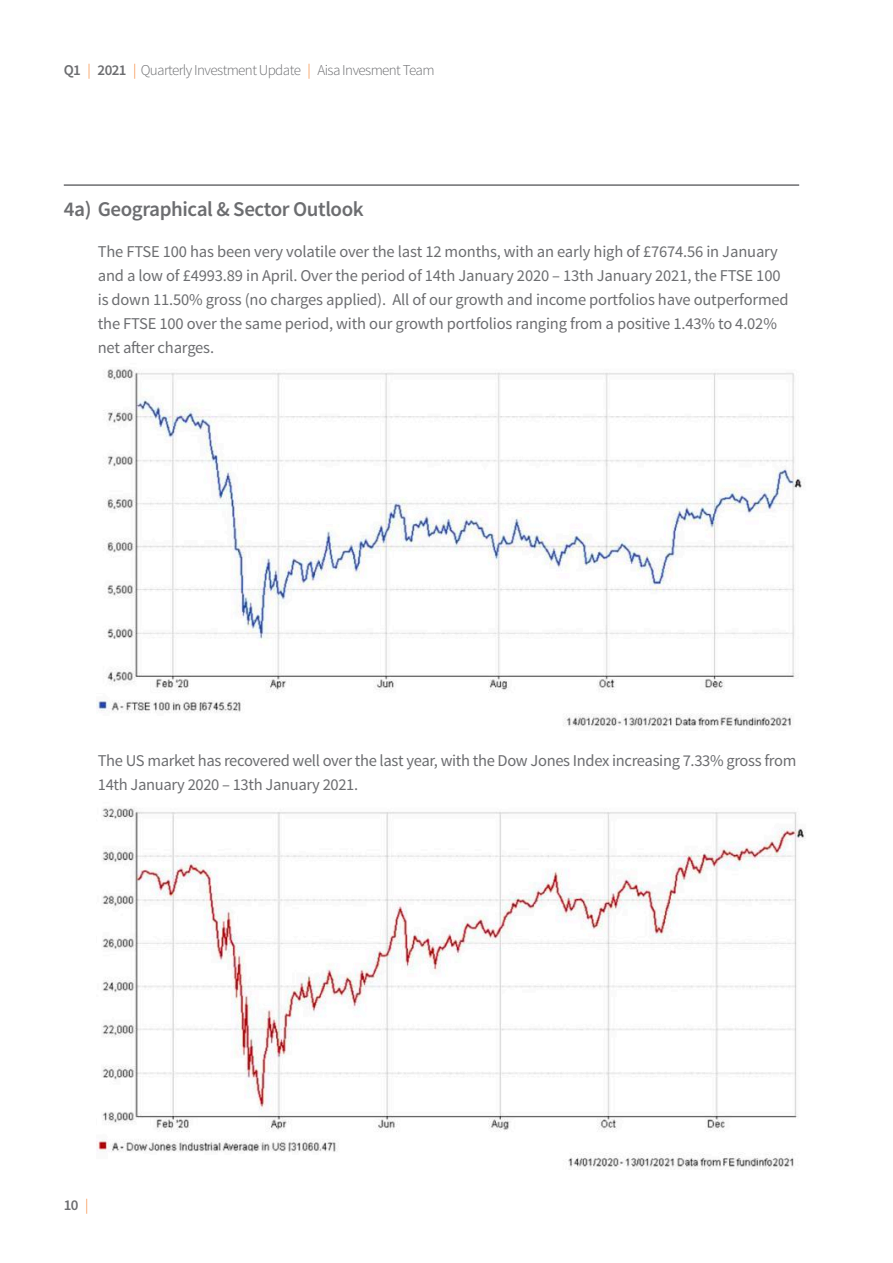
<style>
.page{position:relative;width:893px;height:1263px;background:#fff}
.page>*{position:absolute;margin:0;border:0;box-sizing:border-box;transform-origin:0 0}
.t1{font:600 21px "Source Sans Pro";letter-spacing:-.02em;color:#6c6d70}
.t2{font:16.5px/24px "Source Sans Pro";letter-spacing:-.01em;color:#6c6d70}
.t3{font:300 15px "Source Sans Pro";letter-spacing:-.04em;color:#6c6d70}
.t4{font:600 15px "Source Sans Pro";color:#6c6d70}
.s1{font-weight:600}
.s2{color:#f47921}
.s3{font-weight:300;color:#f47921}
</style>
<div class="page">
<hr style="left:64px;top:184px;width:735px;height:2px;background:#6c6d70">
<img style="left:97px;top:808px;width:709px;height:361px">
<img style="left:97px;top:369px;width:705px;height:358px">
<p class="t3" style="left:64px;top:61px;width:372px"><span class="s1">Q1</span> <span class="s2">|</span> <span class="s1">2021</span> <span class="s2">|</span> Quarterly Investment Update <span class="s2">|</span> Aisa Invesment Team</p>
<p class="t1" style="left:64px;top:195px;width:302px">4a) Geographical &amp; Sector Outlook</p>
<p class="t2" style="left:98px;top:239px;width:692px">The FTSE 100 has been very volatile over the last 12 months, with an early high of £7674.56 in January and a low of £4993.89 in April. Over the period of 14th January 2020 – 13th January 2021, the FTSE 100 is down 11.50% gross (no charges applied). All of our growth and income portfolios have outperformed the FTSE 100 over the same period, with our growth portfolios ranging from a positive 1.43% to 4.02% net after charges.</p>
<p class="t2" style="left:98px;top:748px;width:700px">The US market has recovered well over the last year, with the Dow Jones Index increasing 7.33% gross from<br>14th January 2020 – 13th January 2021.</p>
<p class="t4" style="left:64px;top:1196px;width:26px">10 <span class="s3">|</span></p>
</div>
